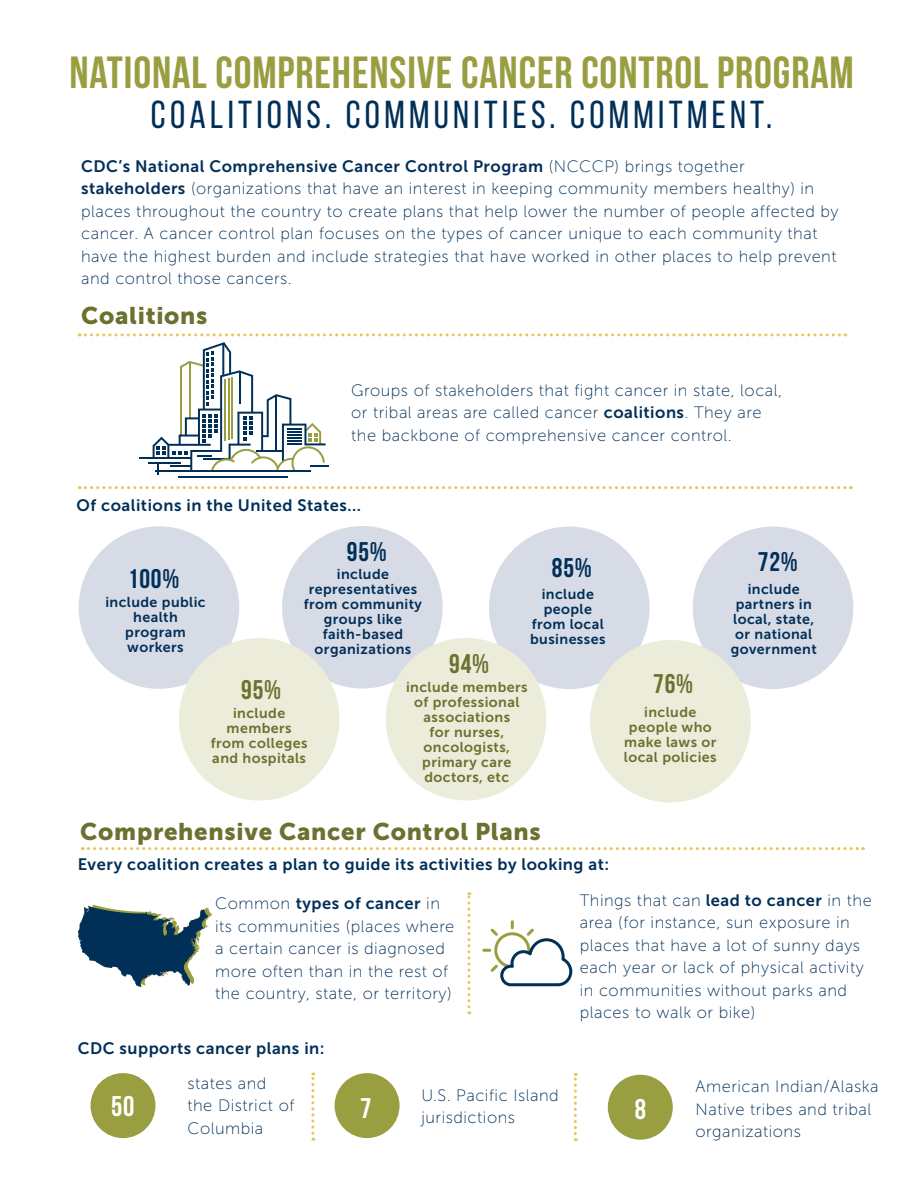
<style>
.page{position:relative;width:918px;height:1188px;background:#fff}
.page>*{position:absolute;margin:0;border:0;box-sizing:border-box;transform-origin:0 0}
.t1{font:700 45px "Bebas Neue";letter-spacing:.02em;color:#999e40}
.t2{font:39px "Bebas Neue";letter-spacing:.11em;color:#002f58}
.t3{font:700 28.5px "Bebas Neue";color:#fff}
.t4{font:700 27px "Bebas Neue";letter-spacing:.03em;color:#002f58}
.t5{font:700 27px "Bebas Neue";color:#6c712f}
.t6{font:24px "Museo Sans 900";letter-spacing:.03em;color:#6c712f}
.t7{font:16.5px/22.5px "Museo Sans 100";letter-spacing:.03em;color:#002f58}
.t8{font:16.5px "Museo Sans 700";letter-spacing:.03em;color:#002f58}
.t9{font:14.25px/15px "Museo Sans 700";letter-spacing:.03em;color:#002f58;text-align:center}
.t10{font:14.25px/15px "Museo Sans 700";letter-spacing:.03em;color:#6c712f;text-align:center}
.s1{font-family:"Museo Sans 700"}
</style>
<div class="page">
<svg style="left:79px;top:333px;width:767px;height:3px"></svg>
<hr style="left:139px;top:457px;width:53px;height:2px;background:#002f58">
<hr style="left:178px;top:476px;width:110px;height:2px;background:#002f58">
<hr style="left:149px;top:462px;width:32px;height:2px;background:#002f58">
<svg style="left:153px;top:342px;width:175px;height:132px"></svg>
<svg style="left:79px;top:486px;width:772px;height:3px"></svg>
<div style="left:489px;top:527px;width:161px;height:162px;background:#d7dbe5;border-radius:50%"></div>
<div style="left:693px;top:527px;width:160px;height:162px;background:#d7dbe5;border-radius:50%"></div>
<div style="left:282px;top:526px;width:161px;height:163px;background:#d7dbe5;border-radius:50%"></div>
<div style="left:79px;top:526px;width:160px;height:163px;background:#d7dbe5;border-radius:50%"></div>
<div style="left:386px;top:638px;width:160px;height:162px;background:#ebecda;border-radius:50%"></div>
<div style="left:590px;top:640px;width:161px;height:162px;background:#ebecda;border-radius:50%"></div>
<div style="left:179px;top:638px;width:160px;height:163px;background:#ebecda;border-radius:50%"></div>
<svg style="left:82px;top:847px;width:782px;height:3px"></svg>
<svg style="left:78px;top:905px;width:134px;height:82px"></svg>
<svg style="left:467px;top:892px;width:3px;height:122px"></svg>
<svg style="left:482px;top:920px;width:91px;height:67px"></svg>
<div style="left:91px;top:1073px;width:65px;height:65px;background:#999e40;border-radius:50%"></div>
<svg style="left:311px;top:1072px;width:3px;height:69px"></svg>
<div style="left:335px;top:1073px;width:65px;height:65px;background:#999e40;border-radius:50%"></div>
<svg style="left:574px;top:1073px;width:3px;height:68px"></svg>
<div style="left:608px;top:1075px;width:65px;height:65px;background:#999e40;border-radius:50%"></div>
<h1 class="t1" style="left:69px;top:48px;width:786px">NATIONAL COMPREHENSIVE CANCER CONTROL PROGRAM</h1>
<h1 class="t2" style="left:151px;top:94px;width:623px">COALITIONS. COMMUNITIES. COMMITMENT.</h1>
<p class="t7" style="left:81px;top:155px;width:759px"><span class="s1">CDC’s National Comprehensive Cancer Control Program</span> (NCCCP) brings together <span class="s1">stakeholders</span> (organizations that have an interest in keeping community members healthy) in places throughout the country to create plans that help lower the number of people affected by cancer. A cancer control plan focuses on the types of cancer unique to each community that have the highest burden and include strategies that have worked in other places to help prevent and control those cancers.</p>
<h2 class="t6" style="left:81px;top:302px;width:128px">Coalitions</h2>
<p class="t7" style="left:351px;top:379px;width:432px">Groups of stakeholders that fight cancer in state, local, or tribal areas are called cancer <span class="s1">coalitions</span>. They are the backbone of comprehensive cancer control.</p>
<h3 class="t8" style="left:77px;top:496px;width:286px">Of coalitions in the United States…</h3>
<p class="t4" style="left:347px;top:537px;width:41px">95%</p>
<p class="t9" style="left:304px;top:566px;width:120px">include representatives from community groups like faith-based organizations</p>
<p class="t4" style="left:552px;top:553px;width:41px">85%</p>
<p class="t9" style="left:530px;top:586px;width:77px">include people from local businesses</p>
<p class="t4" style="left:128px;top:564px;width:53px">100%</p>
<p class="t9" style="left:105px;top:595px;width:102px">include public health program workers</p>
<p class="t5" style="left:449px;top:649px;width:41px">94%</p>
<p class="t10" style="left:406px;top:679px;width:123px">include members of professional associations<br>for nurses, oncologists, primary care doctors, etc</p>
<p class="t5" style="left:241px;top:675px;width:41px">95%</p>
<p class="t10" style="left:211px;top:706px;width:98px">include members from colleges and hospitals</p>
<p class="t5" style="left:653px;top:669px;width:41px">76%</p>
<p class="t10" style="left:624px;top:705px;width:94px">include people who make laws or local policies</p>
<p class="t4" style="left:758px;top:547px;width:41px">72%</p>
<p class="t9" style="left:731px;top:581px;width:87px">include partners in local, state, or national government</p>
<h2 class="t6" style="left:80px;top:818px;width:462px">Comprehensive Cancer Control Plans</h2>
<h3 class="t8" style="left:78px;top:855px;width:533px">Every coalition creates a plan to guide its activities by looking at:</h3>
<p class="t7" style="left:215px;top:892px;width:241px">Common <span class="s1">types of cancer</span> in its communities (places where a certain cancer is diagnosed more often than in the rest of the country, state, or territory)</p>
<p class="t7" style="left:580px;top:889px;width:294px">Things that can <span class="s1">lead to cancer</span> in the area (for instance, sun exposure in places that have a lot of sunny days each year or lack of physical activity in communities without parks and places to walk or bike)</p>
<h3 class="t8" style="left:78px;top:1039px;width:248px">CDC supports cancer plans in:</h3>
<p class="t3" style="left:111px;top:1091px;width:25px">50</p>
<p class="t7" style="left:187px;top:1072px;width:108px">states and the District of<br>Columbia</p>
<p class="t7" style="left:696px;top:1076px;width:185px">American Indian/Alaska<br>Native tribes and tribal organizations</p>
<p class="t3" style="left:360px;top:1092px;width:13px">7</p>
<p class="t7" style="left:421px;top:1084px;width:139px">U.S. Pacific Island jurisdictions</p>
<p class="t3" style="left:635px;top:1093px;width:13px">8</p>
</div>
